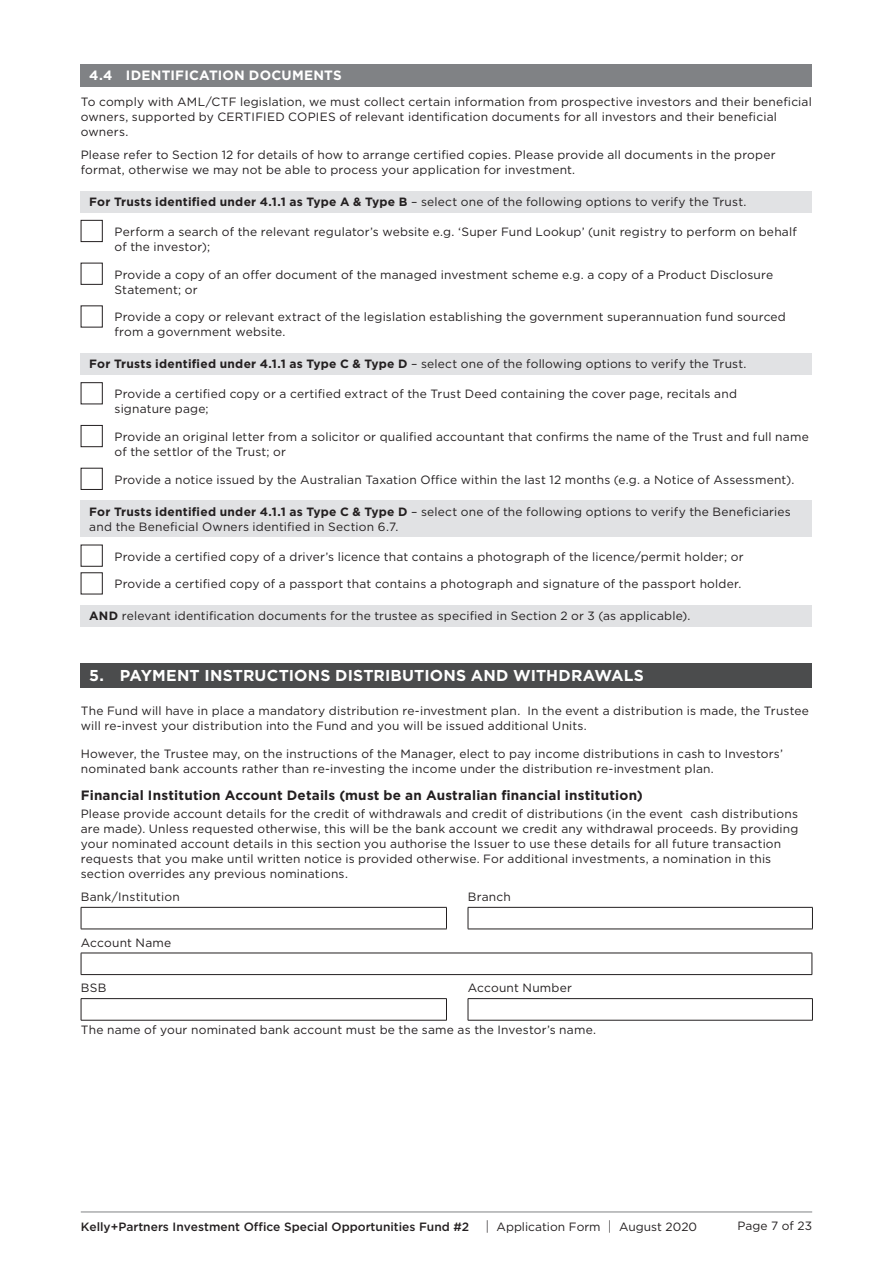
<style>
.page{position:relative;width:893px;height:1263px;background:#fff}
.page>*{position:absolute;margin:0;border:0;box-sizing:border-box;transform-origin:0 0}
.t1{font:700 15.75px "Gotham";letter-spacing:.01em;color:#fff}
.t2{font:700 13.5px "Gotham";letter-spacing:.015em;color:#231f20}
.t3{font:700 13.5px "Gotham";letter-spacing:.015em;color:#fff}
.t4{font:12px/15px "Gotham";letter-spacing:.015em;color:#231f20}
.t5{font:500 12px "Gotham";color:#231f20}
.s1{font-weight:700}
.s2{font-weight:300;font-size:13.5px}
.s3{font-weight:400}
</style>
<div class="page">
<hr style="left:81px;top:1211px;width:731px;height:1px;background:#808285">
<div style="left:81px;top:64px;width:731px;height:22px;background:#808285"></div>
<div style="left:81px;top:191px;width:731px;height:21px;background:#e1e2e4"></div>
<div style="left:81px;top:220px;width:22px;height:22px;border:1px solid #231f20"></div>
<div style="left:81px;top:263px;width:22px;height:22px;border:1px solid #231f20"></div>
<div style="left:81px;top:353px;width:731px;height:22px;background:#e1e2e4"></div>
<div style="left:81px;top:382px;width:22px;height:22px;border:1px solid #231f20"></div>
<div style="left:81px;top:425px;width:22px;height:22px;border:1px solid #231f20"></div>
<div style="left:81px;top:468px;width:22px;height:22px;border:1px solid #231f20"></div>
<div style="left:81px;top:501px;width:731px;height:36px;background:#e1e2e4"></div>
<div style="left:81px;top:572px;width:22px;height:22px;border:1px solid #231f20"></div>
<div style="left:81px;top:605px;width:731px;height:22px;background:#e1e2e4"></div>
<div style="left:81px;top:663px;width:731px;height:24px;background:#4b4c4d"></div>
<hr style="left:81px;top:907px;width:366px;height:1px;background:#231f20">
<svg style="left:81px;top:907px;width:1px;height:22px"></svg>
<svg style="left:446px;top:907px;width:1px;height:22px"></svg>
<hr style="left:81px;top:929px;width:366px;height:1px;background:#231f20">
<hr style="left:468px;top:907px;width:345px;height:1px;background:#231f20">
<svg style="left:468px;top:907px;width:1px;height:22px"></svg>
<svg style="left:812px;top:907px;width:1px;height:22px"></svg>
<hr style="left:468px;top:929px;width:345px;height:1px;background:#231f20">
<hr style="left:81px;top:953px;width:731px;height:1px;background:#231f20">
<svg style="left:81px;top:953px;width:1px;height:21px"></svg>
<svg style="left:812px;top:953px;width:1px;height:21px"></svg>
<hr style="left:81px;top:974px;width:731px;height:1px;background:#231f20">
<hr style="left:81px;top:998px;width:366px;height:1px;background:#231f20">
<svg style="left:81px;top:999px;width:1px;height:21px"></svg>
<svg style="left:446px;top:999px;width:1px;height:21px"></svg>
<hr style="left:81px;top:1020px;width:366px;height:1px;background:#231f20">
<hr style="left:468px;top:998px;width:345px;height:1px;background:#231f20">
<svg style="left:468px;top:999px;width:1px;height:21px"></svg>
<svg style="left:812px;top:999px;width:1px;height:21px"></svg>
<hr style="left:468px;top:1020px;width:345px;height:1px;background:#231f20">
<p class="t3" style="left:89px;top:66px;width:254px">4.4 IDENTIFICATION DOCUMENTS</p>
<p class="t4" style="left:81px;top:94px;width:733px">To comply with AML/CTF legislation, we must collect certain information from prospective investors and their beneficial owners, supported by CERTIFIED COPIES of relevant identification documents for all investors and their beneficial owners.</p>
<p class="t4" style="left:81px;top:147px;width:696px">Please refer to Section 12 for details of how to arrange certified copies. Please provide all documents in the proper format, otherwise we may not be able to process your application for investment.</p>
<p class="t4" style="left:89px;top:194px;width:659px"><span class="s1">For Trusts identified under 4.1.1 as Type A &amp; Type B</span> – select one of the following options to verify the Trust.</p>
<p class="t4" style="left:115px;top:224px;width:684px">Perform a search of the relevant regulator’s website e.g. ‘Super Fund Lookup’ (unit registry to perform on behalf of the investor);</p>
<p class="t4" style="left:115px;top:267px;width:660px">Provide a copy of an offer document of the managed investment scheme e.g. a copy of a Product Disclosure<br>Statement; or</p>
<p class="t4" style="left:115px;top:309px;width:673px">Provide a copy or relevant extract of the legislation establishing the government superannuation fund sourced from a government website.</p>
<p class="t4" style="left:89px;top:356px;width:659px"><span class="s1">For Trusts identified under 4.1.1 as Type C &amp; Type D</span> – select one of the following options to verify the Trust.</p>
<p class="t4" style="left:115px;top:386px;width:624px">Provide a certified copy or a certified extract of the Trust Deed containing the cover page, recitals and signature page;</p>
<p class="t4" style="left:115px;top:429px;width:696px">Provide an original letter from a solicitor or qualified accountant that confirms the name of the Trust and full name of the settlor of the Trust; or</p>
<p class="t4" style="left:115px;top:472px;width:681px">Provide a notice issued by the Australian Taxation Office within the last 12 months (e.g. a Notice of Assessment).</p>
<p class="t4" style="left:89px;top:504px;width:703px"><span class="s1">For Trusts identified under 4.1.1 as Type C &amp; Type D</span> – select one of the following options to verify the Beneficiaries and the Beneficial Owners identified in Section 6.7.</p>
<p class="t4" style="left:115px;top:548px;width:630px">Provide a certified copy of a driver’s licence that contains a photograph of the licence/permit holder; or</p>
<p class="t4" style="left:115px;top:576px;width:628px">Provide a certified copy of a passport that contains a photograph and signature of the passport holder.</p>
<p class="t4" style="left:89px;top:608px;width:603px"><span class="s1">AND</span> relevant identification documents for the trustee as specified in Section 2 or 3 (as applicable).</p>
<h1 class="t1" style="left:89px;top:665px;width:556px">5. PAYMENT INSTRUCTIONS DISTRIBUTIONS AND WITHDRAWALS</h1>
<p class="t4" style="left:81px;top:703px;width:730px">The Fund will have in place a mandatory distribution re-investment plan. In the event a distribution is made, the Trustee will re-invest your distribution into the Fund and you will be issued additional Units.</p>
<p class="t4" style="left:81px;top:746px;width:704px">However, the Trustee may, on the instructions of the Manager, elect to pay income distributions in cash to Investors’ nominated bank accounts rather than re-investing the income under the distribution re-investment plan.</p>
<p class="t2" style="left:81px;top:787px;width:564px">Financial Institution Account Details (must be an Australian financial institution)</p>
<p class="t4" style="left:81px;top:805px;width:719px">Please provide account details for the credit of withdrawals and credit of distributions (in the event cash distributions are made). Unless requested otherwise, this will be the bank account we credit any withdrawal proceeds. By providing your nominated account details in this section you authorise the Issuer to use these details for all future transaction requests that you make until written notice is provided otherwise. For additional investments, a nomination in this section overrides any previous nominations.</p>
<p class="t4" style="left:81px;top:889px;width:100px">Bank/Institution</p>
<p class="t4" style="left:468px;top:889px;width:45px">Branch</p>
<p class="t4" style="left:81px;top:935px;width:92px">Account Name</p>
<p class="t4" style="left:81px;top:980px;width:27px">BSB</p>
<p class="t4" style="left:468px;top:980px;width:106px">Account Number</p>
<p class="t4" style="left:81px;top:1022px;width:517px">The name of your nominated bank account must be the same as the Investor’s name.</p>
<p class="t5" style="left:81px;top:1219px;width:618px">Kelly+Partners Investment Office Special Opportunities Fund #2 <span class="s2">|</span> <span class="s3">Application Form</span> <span class="s2">|</span> <span class="s3">August 2020</span></p>
<p class="t4" style="left:738px;top:1218px;width:76px">Page 7 of 23</p>
</div>
